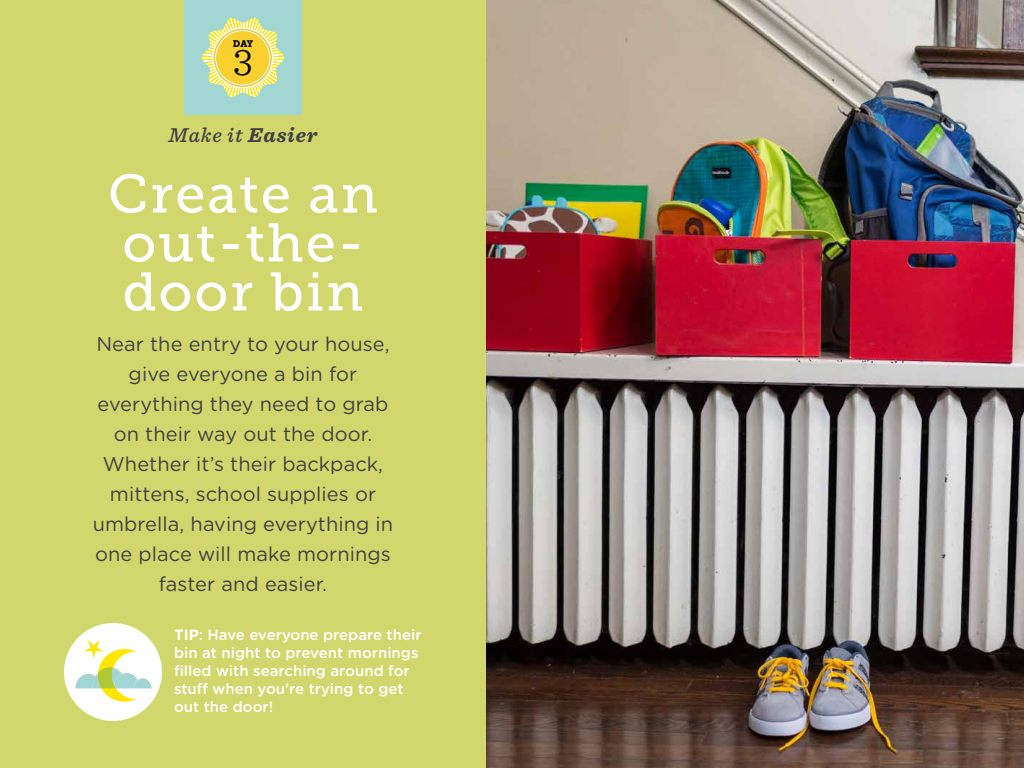
<style>
.page{position:relative;width:1024px;height:768px;background:#fff}
.page>*{position:absolute;margin:0;border:0;box-sizing:border-box;transform-origin:0 0}
.t1{font:54px/49px "Museo Slab 500";letter-spacing:.04em;color:#fff}
.t2{font:300 39.6px "Sentinel";color:#000}
.t3{font:italic 500 21px "Sentinel";letter-spacing:.04em;color:#414042}
.t4{font:20px/30px "Gotham Rounded";letter-spacing:.005em;color:#414042;text-align:center}
.t5{font:500 15px/18px "Gotham Rounded";color:#fff}
.t6{font:9.6px "Museo Slab 900";color:#000}
.s1{font-weight:700}
</style>
<div class="page">
<div style="left:0;top:0;width:486px;height:768px;background:#d1d76d"></div>
<div style="left:184px;top:0;width:118px;height:115px;background:#a1d6d2"></div>
<div style="left:64px;top:623px;width:98px;height:98px;background:#fff;border-radius:50%"></div>
<img style="left:486px;top:0;width:538px;height:768px">
<div style="left:98px;top:649px;width:53px;height:53px;background:#ffe600;border-radius:50%"></div>
<div style="left:112px;top:652px;width:48px;height:47px;background:#fff;border-radius:50%"></div>
<svg style="left:84px;top:640px;width:20px;height:19px"></svg>
<svg style="left:75px;top:667px;width:77px;height:21px"></svg>
<svg style="left:202px;top:18px;width:82px;height:79px"></svg>
<p class="t6" style="left:233px;top:38px;width:22px">DAY</p>
<h2 class="t2" style="left:233px;top:33px;width:21px">3</h2>
<p class="t3" style="left:168px;top:119px;width:151px">Make it <span class="s1">Easier</span></p>
<h1 class="t1" style="left:108px;top:170px;width:271px">Create an out-the&shy;door bin</h1>
<p class="t4" style="left:93px;top:328px;width:302px">Near the entry to your house, give everyone a bin for everything they need to grab on their way out the door.<br>Whether it’s their backpack, mittens, school supplies or umbrella, having everything in one place will make mornings faster and easier.</p>
<p class="t5" style="left:174px;top:625px;width:249px"><span class="s1">TIP</span>: Have everyone prepare their bin at night to prevent mornings filled with searching around for stuff when you’re trying to get out the door!</p>
</div>
